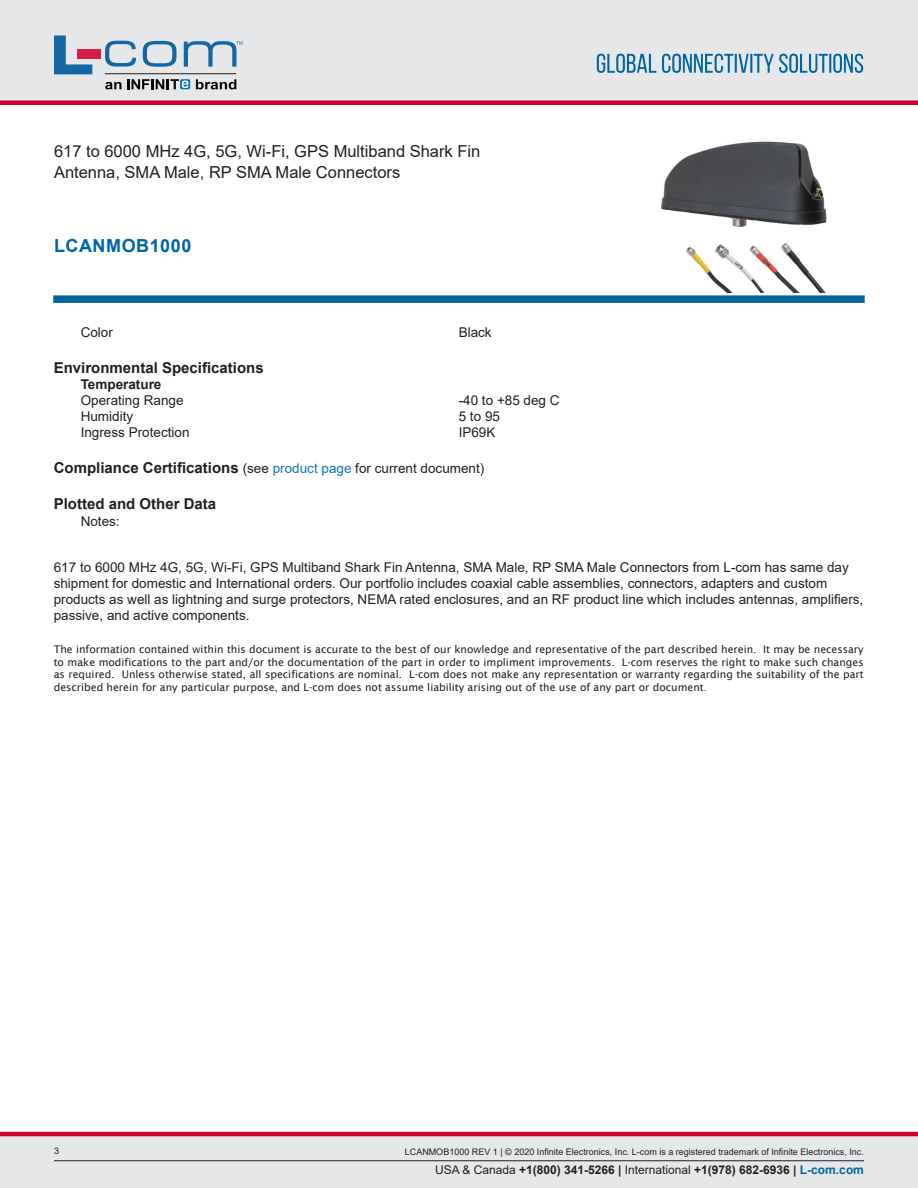
<style>
.page{position:relative;width:918px;height:1188px;background:#fff}
.page>*{position:absolute;margin:0;border:0;box-sizing:border-box;transform-origin:0 0}
.PN{font:700 18px "Arial";letter-spacing:.03em;color:#0065a4}
.Web_Description_Para{font:16.5px/21px "Arial";color:#231f20}
.Head1_for_Compliance{font:700 15px "Arial";color:#231f20}
.Head1{font:700 15px "Arial";color:#231f20}
.Web_Description_Para-2{font:13.5px/16.2px "Arial";color:#231f20}
.Specs_Para{font:13.5px "Arial";color:#231f20}
.Head2_after_Head1{font:700 13.5px "Arial";color:#231f20}
.t1{font:700 12px "Arial";color:#231f20}
.t2{font:10.5px/12.6px "Lucida Sans";color:#231f20;text-align:justify}
.t3{font:9px "Arial";color:#231f20}
.s1{font-weight:400;font-size:13.5px}
.s2{font-weight:400;font-size:13.5px;color:#0c77be}
.s3{font-size:9px}
.s4{font-weight:400}
.s5{color:#0065a4}
</style>
<div class="page">
<div style="left:0;top:1136px;width:918px;height:52px;background:#e6e7e9"></div>
<hr style="left:0;top:1132px;width:918px;height:4px;background:#c03">
<div style="left:0;top:0;width:918px;height:102px;background:#e6e7e9"></div>
<div style="left:0;top:100px;width:918px;height:5px;background:#c03"></div>
<hr style="left:54px;top:1160px;width:810px;height:1px;background:#231f20">
<svg style="left:597px;top:54px;width:266px;height:19px"></svg>
<hr style="left:105px;top:73px;width:131px;height:1px;background:#211e1e">
<svg style="left:54px;top:35px;width:38px;height:39px"></svg>
<svg style="left:143px;top:41px;width:34px;height:26px"></svg>
<svg style="left:105px;top:41px;width:31px;height:26px"></svg>
<div style="left:77px;top:49px;width:23px;height:10px;background:#d41e47"></div>
<svg style="left:180px;top:79px;width:10px;height:10px"></svg>
<svg style="left:196px;top:79px;width:40px;height:10px"></svg>
<svg style="left:105px;top:79px;width:83px;height:10px"></svg>
<svg style="left:184px;top:41px;width:59px;height:26px"></svg>
<svg style="left:53px;top:295px;width:812px;height:8px;background:#0f6ea3"></svg>
<img style="left:661px;top:141px;width:166px;height:152px">
<h1 class="Web_Description_Para" style="left:54px;top:141px;width:428px">617 to 6000 MHz 4G, 5G, Wi-Fi, GPS Multiband Shark Fin<br>Antenna, SMA Male, RP SMA Male Connectors</h1>
<p class="PN" style="left:54px;top:233px;width:139px">LCANMOB1000</p>
<p class="Specs_Para" style="left:81px;top:322px;width:34px">Color</p>
<p class="Specs_Para" style="left:459px;top:322px;width:35px">Black</p>
<p class="Head1" style="left:54px;top:357px;width:212px">Environmental Specifications</p>
<p class="Head2_after_Head1" style="left:81px;top:374px;width:82px">Temperature</p>
<p class="Specs_Para" style="left:81px;top:391px;width:104px">Operating Range</p>
<p class="Specs_Para" style="left:459px;top:391px;width:102px">-40 to +85 deg C</p>
<p class="Specs_Para" style="left:81px;top:407px;width:54px">Humidity</p>
<p class="Specs_Para" style="left:459px;top:407px;width:43px">5 to 95</p>
<p class="Specs_Para" style="left:81px;top:423px;width:110px">Ingress Protection</p>
<p class="Specs_Para" style="left:459px;top:423px;width:38px">IP69K</p>
<p class="Head1_for_Compliance" style="left:54px;top:457px;width:432px">Compliance Certifications <span class="s1">(see</span> <span class="s2">product page</span> <span class="s1">for current document)</span></p>
<p class="Head1_for_Compliance" style="left:54px;top:493px;width:164px">Plotted and Other Data</p>
<p class="Specs_Para" style="left:81px;top:511px;width:41px">Notes:</p>
<h1 class="Web_Description_Para-2" style="left:54px;top:559px;width:811px">617 to 6000 MHz 4G, 5G, Wi-Fi, GPS Multiband Shark Fin Antenna, SMA Male, RP SMA Male Connectors from L-com has same day shipment for domestic and International orders. Our portfolio includes coaxial cable assemblies, connectors, adapters and custom products as well as lightning and surge protectors, NEMA rated enclosures, and an RF product line which includes antennas, amplifiers, passive, and active components.</h1>
<p class="t2" style="left:54px;top:643px;width:811px">The information contained within this document is accurate to the best of our knowledge and representative of the part described herein. It may be necessary to make modifications to the part and/or the documentation of the part in order to impliment improvements. L-com reserves the right to make such changes as required. Unless otherwise stated, all specifications are nominal. L-com does not make any representation or warranty regarding the suitability of the part described herein for any particular purpose, and L-com does not assume liability arising out of the use of any part or document<span class="s3">.</span></p>
<p class="t3" style="left:54px;top:1144px;width:7px">3</p>
<p class="t3" style="left:405px;top:1146px;width:461px">LCANMOB1000 REV 1 | © 2020 Infinite Electronics, Inc. L-com is a registered trademark of Infinite Electronics, Inc.</p>
<p class="t1" style="left:435px;top:1162px;width:430px"><span class="s4">USA &amp; Canada</span> +1(800) 341-5266 | <span class="s4">International</span> +1(978) 682-6936 | <span class="s5">L-com.com</span></p>
</div>
